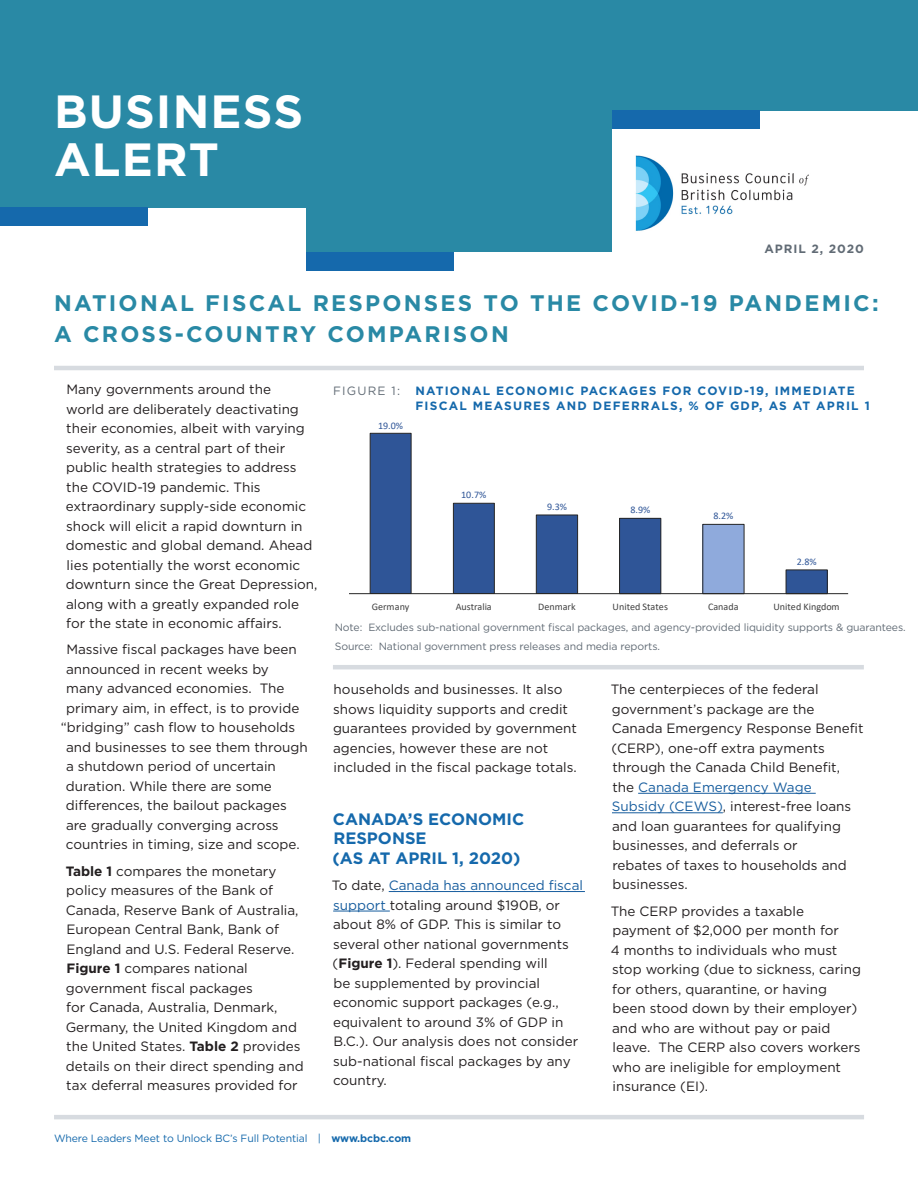
<style>
.page{position:relative;width:918px;height:1188px;background:#fff}
.page>*{position:absolute;margin:0;border:0;box-sizing:border-box;transform-origin:0 0}
.t1{font:700 46.5px "Gotham";letter-spacing:.025em;color:#fff}
.t2{font:700 22.5px/31.5px "Gotham";letter-spacing:.1em;color:#2989a5}
.Body_Copy{font:700 16.5px/19.5px "Gotham";color:#1569ac}
.Body_Copy-2{font:13.5px/19.5px "Gotham";color:#231f20}
.t3{font:700 12px/15px "Gotham";letter-spacing:.1em;color:#1569ac}
.t4{font:700 12px "Gotham";letter-spacing:.08em;color:#616b75}
.t5{font:12px "Gotham";letter-spacing:.1em;color:#616b75}
.t6{font:10.5px "Gotham";letter-spacing:-.01em;color:#616b75}
.t7{font:10.5px "Gotham";letter-spacing:-.01em;color:#1569ac}
.t8{font:10.05px "Calibri";color:#404040}
.t9{font:10.05px "Calibri";color:#2f5597}
.s1{font-weight:700}
.s2{color:#175d9e}
</style>
<div class="page">
<div style="left:0;top:0;width:320px;height:207px;background:#2989a5"></div>
<div style="left:306px;top:0;width:306px;height:252px;background:#2989a5"></div>
<div style="left:606px;top:0;width:312px;height:110px;background:#2989a5"></div>
<div style="left:612px;top:110px;width:148px;height:19px;background:#1569ac"></div>
<div style="left:306px;top:252px;width:148px;height:19px;background:#1569ac"></div>
<div style="left:0;top:207px;width:148px;height:19px;background:#1569ac"></div>
<hr style="left:54px;top:366px;width:810px;height:4px;background:#d7dbe0">
<hr style="left:54px;top:1115px;width:810px;height:4px;background:#d7dbe0">
<img style="left:635px;top:155px;width:174px;height:76px">
<hr style="left:389px;top:891px;width:196px;height:1px;background:#175d9e">
<hr style="left:333px;top:911px;width:57px;height:1px;background:#175d9e">
<hr style="left:638px;top:793px;width:178px;height:1px;background:#175d9e">
<hr style="left:612px;top:812px;width:111px;height:1px;background:#175d9e">
<hr style="left:333px;top:665px;width:531px;height:4px;background:#d7dbe0">
<div style="left:620px;top:518px;width:41px;height:76px;background:#2f5597"></div>
<div style="left:619px;top:518px;width:42px;height:76px;border:1px solid #262626"></div>
<div style="left:703px;top:524px;width:41px;height:70px;background:#8faadc"></div>
<div style="left:786px;top:570px;width:41px;height:24px;background:#2f5597"></div>
<svg style="left:370px;top:433px;width:208px;height:160px"></svg>
<hr style="left:349px;top:593px;width:499px;height:1px;background:#262626">
<p class="t1" style="left:54px;top:80px;width:251px">BUSINESS</p>
<p class="t1" style="left:54px;top:128px;width:167px">ALERT</p>
<p class="t4" style="left:764px;top:241px;width:101px">APRIL 2, 2020</p>
<p class="t2" style="left:54px;top:287px;width:826px">NATIONAL FISCAL RESPONSES TO THE COVID-19 PANDEMIC:<br>A CROSS-COUNTRY COMPARISON</p>
<p class="Body_Copy-2" style="left:66px;top:379px;width:253px">Many governments around the<br>world are deliberately deactivating their economies, albeit with varying severity, as a central part of their public health strategies to address the COVID-19 pandemic. This extraordinary supply-side economic shock will elicit a rapid downturn in domestic and global demand. Ahead lies potentially the worst economic downturn since the Great Depression, along with a greatly expanded role for the state in economic affairs.</p>
<p class="Body_Copy-2" style="left:66px;top:640px;width:232px">Massive fiscal packages have been</p>
<p class="Body_Copy-2" style="left:66px;top:659px;width:204px">announced in recent weeks by</p>
<p class="Body_Copy-2" style="left:66px;top:679px;width:220px">many advanced economies. The</p>
<p class="Body_Copy-2" style="left:66px;top:698px;width:235px">primary aim, in effect, is to provide</p>
<p class="Body_Copy-2" style="left:61px;top:718px;width:236px">“bridging” cash flow to households</p>
<p class="Body_Copy-2" style="left:66px;top:737px;width:243px">and businesses to see them through</p>
<p class="Body_Copy-2" style="left:66px;top:757px;width:211px">a shutdown period of uncertain</p>
<p class="Body_Copy-2" style="left:66px;top:776px;width:208px">duration. While there are some</p>
<p class="Body_Copy-2" style="left:66px;top:796px;width:223px">differences, the bailout packages</p>
<p class="Body_Copy-2" style="left:66px;top:815px;width:214px">are gradually converging across</p>
<p class="Body_Copy-2" style="left:66px;top:835px;width:235px">countries in timing, size and scope.</p>
<p class="Body_Copy-2" style="left:66px;top:861px;width:240px"><span class="s1">Table 1</span> compares the monetary policy measures of the Bank of<br>Canada, Reserve Bank of Australia,<br>European Central Bank, Bank of<br>England and U.S. Federal Reserve.<br><span class="s1">Figure 1</span> compares national government fiscal packages<br>for Canada, Australia, Denmark,<br>Germany, the United Kingdom and the United States. <span class="s1">Table 2</span> provides details on their direct spending and tax deferral measures provided for</p>
<p class="t5" style="left:333px;top:383px;width:69px">FIGURE 1:</p>
<p class="t3" style="left:416px;top:383px;width:456px">NATIONAL ECONOMIC PACKAGES FOR COVID-19, IMMEDIATE<br>FISCAL MEASURES AND DEFERRALS, % OF GDP, AS AT APRIL 1</p>
<p class="t9" style="left:378px;top:419px;width:26px">19.0%</p>
<p class="t9" style="left:461px;top:488px;width:26px">10.7%</p>
<p class="t9" style="left:547px;top:500px;width:21px">9.3%</p>
<p class="t9" style="left:630px;top:503px;width:21px">8.9%</p>
<p class="t9" style="left:714px;top:509px;width:21px">8.2%</p>
<p class="t9" style="left:797px;top:555px;width:21px">2.8%</p>
<p class="t8" style="left:372px;top:599px;width:39px">Germany</p>
<p class="t8" style="left:456px;top:599px;width:38px">Australia</p>
<p class="t8" style="left:538px;top:599px;width:39px">Denmark</p>
<p class="t8" style="left:613px;top:599px;width:57px">United States</p>
<p class="t8" style="left:708px;top:599px;width:32px">Canada</p>
<p class="t8" style="left:774px;top:599px;width:68px">United Kingdom</p>
<p class="t6" style="left:335px;top:621px;width:572px">Note: Excludes sub-national government fiscal packages, and agency-provided liquidity supports &amp; guarantees.</p>
<p class="t6" style="left:335px;top:640px;width:327px">Source: National government press releases and media reports.</p>
<p class="Body_Copy-2" style="left:333px;top:680px;width:246px">households and businesses. It also shows liquidity supports and credit guarantees provided by government agencies, however these are not included in the fiscal package totals.</p>
<p class="Body_Copy" style="left:333px;top:809px;width:193px">CANADA’S ECONOMIC<br>RESPONSE<br>(AS AT APRIL 1, 2020)</p>
<p class="Body_Copy-2" style="left:332px;top:875px;width:253px">To date, <span class="s2">Canada has announced fiscal support</span> totaling around $190B, or about 8% of GDP. This is similar to several other national governments (<span class="s1">Figure 1</span>). Federal spending will<br>be supplemented by provincial economic support packages (e.g., equivalent to around 3% of GDP in<br>B.C.). Our analysis does not consider sub-national fiscal packages by any country.</p>
<p class="Body_Copy-2" style="left:611px;top:680px;width:254px">The centerpieces of the federal government’s package are the<br>Canada Emergency Response Benefit (CERP), one-off extra payments through the Canada Child Benefit,<br>the <span class="s2">Canada Emergency Wage<br>Subsidy (CEWS)</span>, interest-free loans and loan guarantees for qualifying businesses, and deferrals or<br>rebates of taxes to households and businesses.</p>
<p class="Body_Copy-2" style="left:611px;top:901px;width:252px">The CERP provides a taxable payment of $2,000 per month for<br>4 months to individuals who must stop working (due to sickness, caring for others, quarantine, or having been stood down by their employer) and who are without pay or paid leave. The CERP also covers workers who are ineligible for employment insurance (EI).</p>
<p class="t7" style="left:54px;top:1132px;width:359px">Where Leaders Meet to Unlock BC’s Full Potential | <span class="s1">www.bcbc.com</span></p>
</div>
